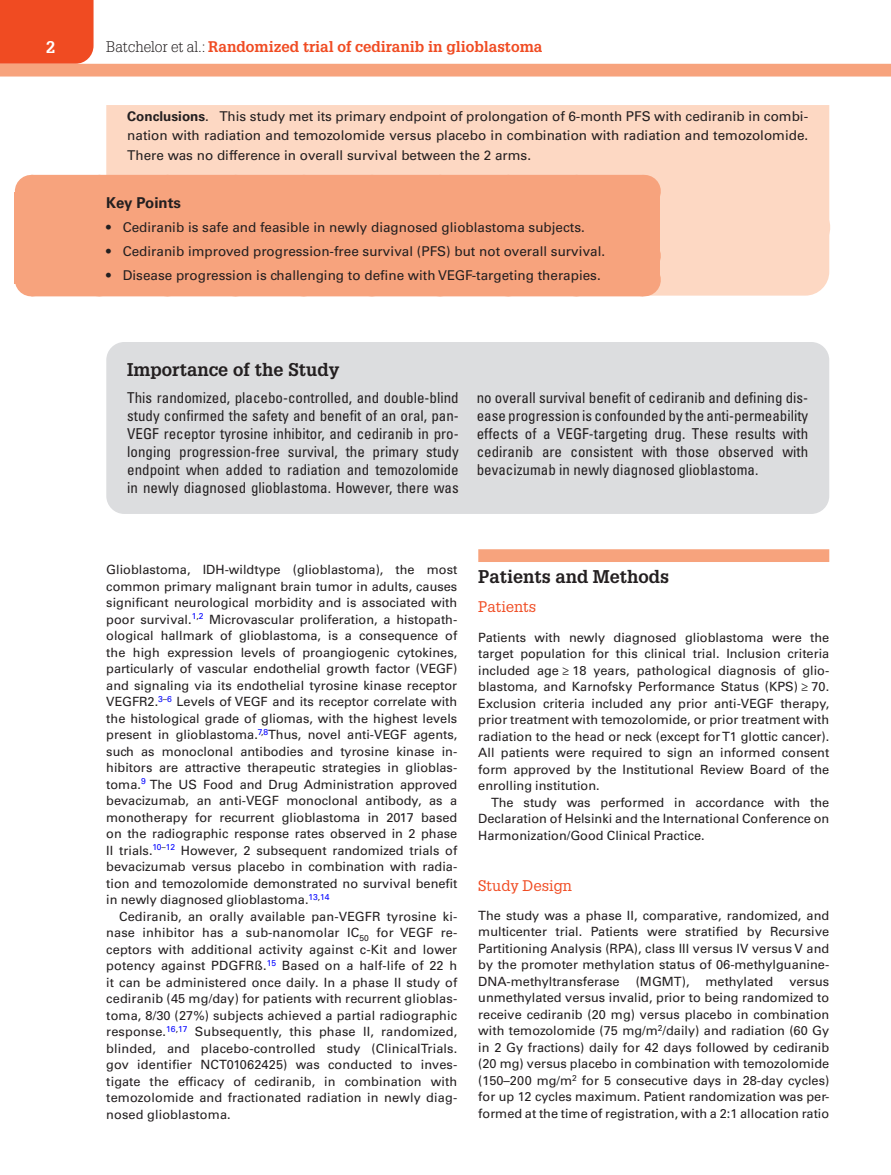
<style>
.page{position:relative;width:891px;height:1175px;background:#fff}
.page>*{position:absolute;margin:0;border:0;box-sizing:border-box;transform-origin:0 0}
.t1{font:700 18px "Glypha LT Std";color:#231f20}
.t2{font:700 16.5px "Glypha LT Std";color:#fff}
.t3{font:condensed 15px/18px "Univers LT Std";color:#231f20;text-align:justify}
.t4{font:700 15px "Glypha LT Std";color:#f04b22}
.t5{font:15px "Glypha LT Std";color:#f04b22}
.t6{font:700 15px "Univers LT Std";color:#231f20}
.t7{font:13.5px/19.5px "Univers LT Std";color:#231f20;text-align:justify}
.t8{font:12.75px/16.5px "Univers LT Std";color:#231f20;text-align:justify}
.s1{font-weight:300;color:#231f20}
.s2{font-weight:700}
</style>
<div class="page">
<div style="left:0;top:0;width:94px;height:64px;background:#f04b22"></div>
<div style="left:0;top:64px;width:891px;height:12px;background:#f7a37d"></div>
<div style="left:106px;top:105px;width:723px;height:191px;background:#fdd8c3"></div>
<div style="left:129px;top:205px;width:678px;height:45px;background:#fdd8c3"></div>
<hr style="left:807px;top:205px;width:1px;height:45px;background:#fdd8c3">
<div style="left:31px;top:175px;width:612px;height:33px;background:#f7a37d"></div>
<div style="left:15px;top:208px;width:645px;height:28px;background:#f7a37d"></div>
<div style="left:15px;top:232px;width:645px;height:24px;background:#f7a37d"></div>
<div style="left:15px;top:256px;width:645px;height:28px;background:#f7a37d"></div>
<div style="left:31px;top:263px;width:612px;height:33px;background:#f7a37d"></div>
<svg style="left:643px;top:175px;width:121px;height:121px"></svg>
<hr style="left:643px;top:263px;width:1px;height:33px;background:#f7a37d">
<div style="left:478px;top:549px;width:351px;height:13px;background:#f7a37d"></div>
<div style="left:106px;top:342px;width:723px;height:172px;background:#dcdddf;border-radius:18px"></div>
<p class="t2" style="left:46px;top:37px;width:11px">2</p>
<p class="t4" style="left:106px;top:37px;width:438px"><span class="s1">Batchelor et al.:</span> Randomized trial of cediranib in glioblastoma</p>
<p class="t7" style="left:127px;top:106px;width:682px"><span class="s2">Conclusions</span>. This study met its primary endpoint of prolongation of 6-month PFS with cediranib in combi&shy;nation with radiation and temozolomide versus placebo in combination with radiation and temozolomide.<br>There was no difference in overall survival between the 2 arms.</p>
<p class="t6" style="left:106px;top:194px;width:76px">Key Points</p>
<p class="t7" style="left:106px;top:217px;width:480px">• Cediranib is safe and feasible in newly diagnosed glioblastoma subjects.</p>
<p class="t7" style="left:106px;top:241px;width:500px">• Cediranib improved progression-free survival (PFS) but not overall survival.</p>
<p class="t7" style="left:106px;top:265px;width:496px">• Disease progression is challenging to define with VEGF-targeting therapies.</p>
<h1 class="t1" style="left:127px;top:358px;width:214px">Importance of the Study</h1>
<p class="t3" style="left:127px;top:388px;width:333px">This randomized, placebo-controlled, and double-blind study confirmed the safety and benefit of an oral, pan-VEGF receptor tyrosine inhibitor, and cediranib in pro&shy;longing progression-free survival, the primary study endpoint when added to radiation and temozolomide in newly diagnosed glioblastoma. However, there was</p>
<p class="t3" style="left:477px;top:388px;width:333px">no overall survival benefit of cediranib and defining dis&shy;ease progression is confounded by the anti-permeability effects of a VEGF-targeting drug. These results with cediranib are consistent with those observed with bevacizumab in newly diagnosed glioblastoma.</p>
<p class="t8" style="left:106px;top:561px;width:353px">Glioblastoma, IDH-wildtype (glioblastoma), the most common primary malignant brain tumor in adults, causes significant neurological morbidity and is associated with poor survival.<sup>1</sup><sup>,</sup><sup>2</sup> Microvascular proliferation, a histopath&shy;ological hallmark of glioblastoma, is a consequence of the high expression levels of proangiogenic cytokines, particularly of vascular endothelial growth factor (VEGF) and signaling via its endothelial tyrosine kinase receptor VEGFR2.<sup>3</sup><sup>–</sup><sup>6</sup> Levels of VEGF and its receptor correlate with the histological grade of gliomas, with the highest levels present in glioblastoma.<sup>7</sup><sup>,</sup><sup>8</sup>Thus, novel anti-VEGF agents, such as monoclonal antibodies and tyrosine kinase in&shy;hibitors are attractive therapeutic strategies in glioblas&shy;toma.<sup>9</sup> The US Food and Drug Administration approved bevacizumab, an anti-VEGF monoclonal antibody, as a monotherapy for recurrent glioblastoma in 2017 based on the radiographic response rates observed in 2 phase II trials.<sup>10</sup><sup>–</sup><sup>12</sup> However, 2 subsequent randomized trials of bevacizumab versus placebo in combination with radia&shy;tion and temozolomide demonstrated no survival benefit in newly diagnosed glioblastoma.<sup>13</sup><sup>,</sup><sup>14</sup></p>
<p class="t8" style="left:106px;top:908px;width:353px;text-indent:13px">Cediranib, an orally available pan-VEGFR tyrosine ki&shy;nase inhibitor has a sub-nanomolar IC<sub>50</sub> for VEGF re&shy;ceptors with additional activity against c-Kit and lower potency against PDGFRß.<sup>15</sup> Based on a half-life of 22 h it can be administered once daily. In a phase II study of cediranib (45 mg/day) for patients with recurrent glioblas&shy;toma, 8/30 (27%) subjects achieved a partial radiographic response.<sup>16</sup><sup>,</sup><sup>17</sup> Subsequently, this phase II, randomized, blinded, and placebo-controlled study (ClinicalTrials. gov identifier NCT01062425) was conducted to inves&shy;tigate the efficacy of cediranib, in combination with temozolomide and fractionated radiation in newly diag&shy;nosed glioblastoma.</p>
<h1 class="t1" style="left:478px;top:565px;width:193px">Patients and Methods</h1>
<p class="t5" style="left:478px;top:598px;width:60px">Patients</p>
<p class="t8" style="left:478px;top:629px;width:353px">Patients with newly diagnosed glioblastoma were the target population for this clinical trial. Inclusion criteria included age ≥ 18 years, pathological diagnosis of glio&shy;blastoma, and Karnofsky Performance Status (KPS) ≥ 70.<br>Exclusion criteria included any prior anti-VEGF therapy, prior treatment with temozolomide, or prior treatment with radiation to the head or neck (except for T1 glottic cancer).<br>All patients were required to sign an informed consent form approved by the Institutional Review Board of the enrolling institution.</p>
<p class="t8" style="left:478px;top:794px;width:353px;text-indent:13px">The study was performed in accordance with the Declaration of Helsinki and the International Conference on Harmonization/Good Clinical Practice.</p>
<p class="t5" style="left:478px;top:876px;width:95px">Study Design</p>
<p class="t8" style="left:478px;top:907px;width:353px">The study was a phase II, comparative, randomized, and multicenter trial. Patients were stratified by Recursive Partitioning Analysis (RPA), class III versus IV versus V and by the promoter methylation status of 06-methylguanine-DNA-methyltransferase</p>
<p class="t8" style="left:636px;top:973px;width:55px">(MGMT),</p>
<p class="t8" style="left:706px;top:973px;width:69px">methylated</p>
<p class="t8" style="left:478px;top:973px;width:353px;text-indent:311px">versus unmethylated versus invalid, prior to being randomized to receive cediranib (20 mg) versus placebo in combination with temozolomide (75 mg/m<sup>2</sup>/daily) and radiation (60 Gy in 2 Gy fractions) daily for 42 days followed by cediranib (20 mg) versus placebo in combination with temozolomide (150–200 mg/m<sup>2</sup> for 5 consecutive days in 28-day cycles) for up 12 cycles maximum. Patient randomization was per&shy;formed at the time of registration, with a 2:1 allocation ratio</p>
</div>
